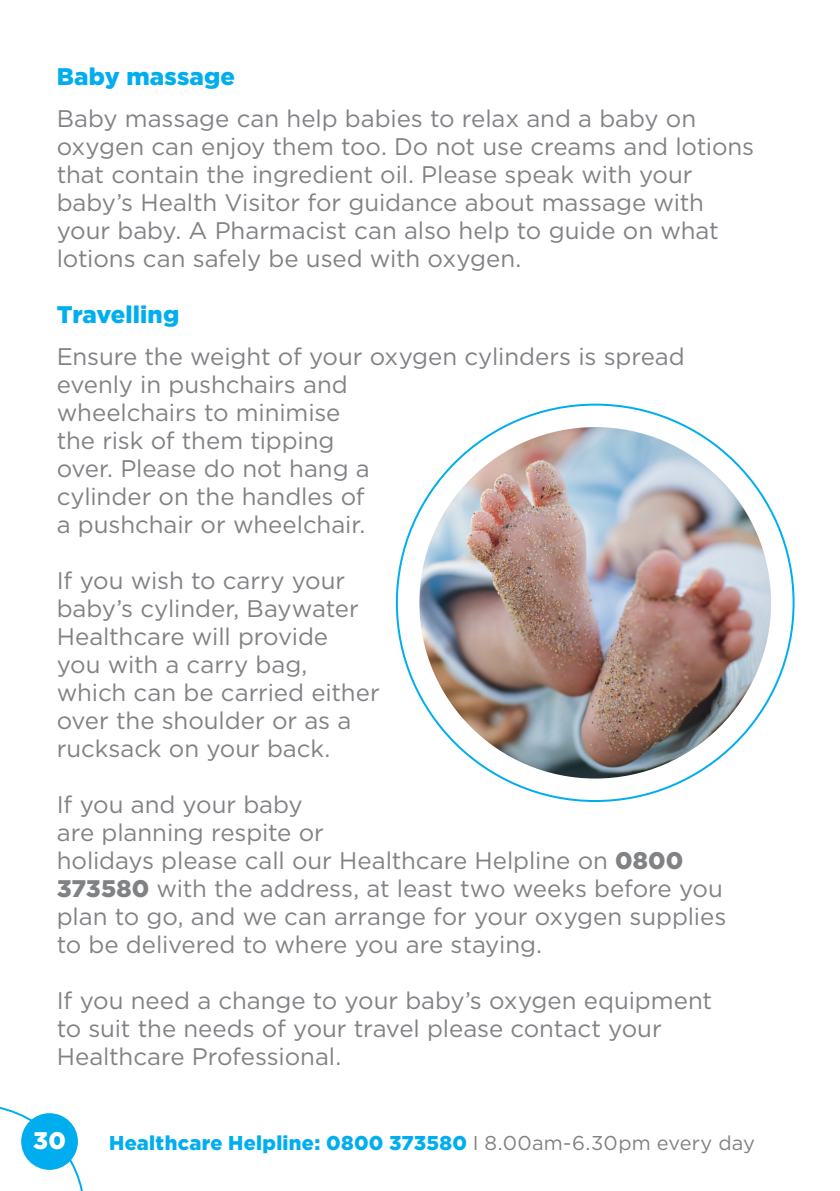
<style>
.page{position:relative;width:840px;height:1191px;background:#fff}
.page>*{position:absolute;margin:0;border:0;box-sizing:border-box;transform-origin:0 0}
.t1{font:24px/28px "Gotham";letter-spacing:-.005em;color:#808285}
.t2{font:900 24px "Gotham";letter-spacing:.005em;color:#00aeef}
.t3{font:900 24px "Gotham";color:#fff}
.t4{font:900 20px "Gotham";letter-spacing:.015em;color:#00aeef}
.s1{font-weight:900}
.s2{font-weight:400;color:#808285}
</style>
<div class="page">
<img style="left:419px;top:427px;width:351px;height:351px;border-radius:176px">
<svg style="left:0;top:1107px;width:83px;height:84px"></svg>
<div style="left:21px;top:1113px;width:57px;height:56px;background:#00aeef;border-radius:50%"></div>
<p class="t2" style="left:57px;top:62px;width:180px">Baby massage</p>
<p class="t1" style="left:57px;top:104px;width:698px">Baby massage can help babies to relax and a baby on oxygen can enjoy them too. Do not use creams and lotions that contain the ingredient oil. Please speak with your baby’s Health Visitor for guidance about massage with your baby. A Pharmacist can also help to guide on what lotions can safely be used with oxygen.</p>
<p class="t2" style="left:57px;top:300px;width:124px">Travelling</p>
<p class="t1" style="left:57px;top:342px;width:629px">Ensure the weight of your oxygen cylinders is spread evenly in pushchairs and<br>wheelchairs to minimise<br>the risk of them tipping<br>over. Please do not hang a<br>cylinder on the handles of<br>a pushchair or wheelchair.</p>
<p class="t1" style="left:57px;top:566px;width:324px">If you wish to carry your baby’s cylinder, Baywater<br>Healthcare will provide<br>you with a carry bag, which can be carried either over the shoulder or as a rucksack on your back.</p>
<p class="t1" style="left:57px;top:790px;width:670px">If you and your baby<br>are planning respite or<br>holidays please call our Healthcare Helpline on <span class="s1">0800<br>373580</span> with the address, at least two weeks before you plan to go, and we can arrange for your oxygen supplies to be delivered to where you are staying.</p>
<p class="t1" style="left:57px;top:986px;width:656px">If you need a change to your baby’s oxygen equipment to suit the needs of your travel please contact your<br>Healthcare Professional.</p>
<p class="t3" style="left:33px;top:1126px;width:34px">30</p>
<p class="t4" style="left:109px;top:1131px;width:647px">Healthcare Helpline: 0800 373580 <span class="s2">I</span> <span class="s2">8.00am-6.30pm every day</span></p>
</div>
